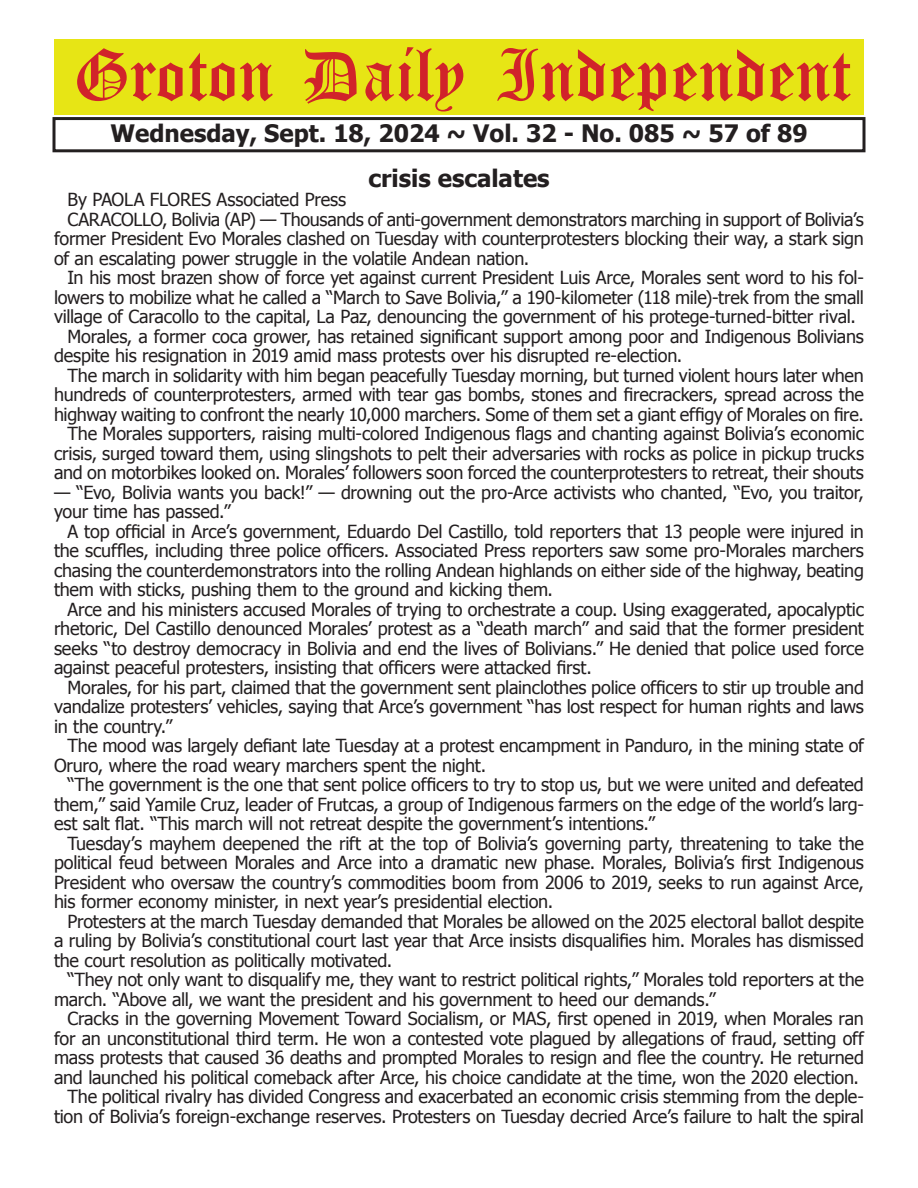
<style>
.page{position:relative;width:918px;height:1188px;background:#fff}
.page>*{position:absolute;margin:0;border:0;box-sizing:border-box;transform-origin:0 0}
.t1{font:54px "Old English Five";color:#d1232a}
.t2{font:700 24px "Tahoma";color:#231f20}
.t3{font:18px/19.5px "Tahoma";letter-spacing:-.01em;color:#231f20;text-align:justify}
</style>
<div class="page">
<div style="left:52px;top:117px;width:814px;height:35px;border:3px solid #231f20"></div>
<div style="left:54px;top:40px;width:810px;height:75px;background:#e7e515"></div>
<h1 class="t1" style="left:73px;top:50px;width:779px">Groton Daily Independent</h1>
<h2 class="t2" style="left:110px;top:116px;width:699px">Wednesday, Sept. 18, 2024 ~ Vol. 32 - No. 085 ~ 57 of 89</h2>
<h2 class="t2" style="left:368px;top:161px;width:183px">crisis escalates</h2>
<p class="t3" style="left:68px;top:189px;width:280px">By PAOLA FLORES Associated Press</p>
<p class="t3" style="left:68px;top:209px;width:798px">CARACOLLO, Bolivia (AP) — Thousands of anti-government demonstrators marching in support of Bolivia’s</p>
<p class="t3" style="left:54px;top:228px;width:811px">former President Evo Morales clashed on Tuesday with counterprotesters blocking their way, a stark sign</p>
<p class="t3" style="left:54px;top:248px;width:477px">of an escalating power struggle in the volatile Andean nation.</p>
<p class="t3" style="left:68px;top:267px;width:798px">In his most brazen show of force yet against current President Luis Arce, Morales sent word to his fol-</p>
<p class="t3" style="left:54px;top:287px;width:812px">lowers to mobilize what he called a “March to Save Bolivia,” a 190-kilometer (118 mile)-trek from the small</p>
<p class="t3" style="left:54px;top:306px;width:803px">village of Caracollo to the capital, La Paz, denouncing the government of his protege-turned-bitter rival.</p>
<p class="t3" style="left:68px;top:326px;width:798px">Morales, a former coca grower, has retained significant support among poor and Indigenous Bolivians</p>
<p class="t3" style="left:54px;top:345px;width:630px">despite his resignation in 2019 amid mass protests over his disrupted re-election.</p>
<p class="t3" style="left:68px;top:365px;width:798px">The march in solidarity with him began peacefully Tuesday morning, but turned violent hours later when</p>
<p class="t3" style="left:54px;top:384px;width:812px">hundreds of counterprotesters, armed with tear gas bombs, stones and firecrackers, spread across the</p>
<p class="t3" style="left:54px;top:404px;width:812px">highway waiting to confront the nearly 10,000 marchers. Some of them set a giant effigy of Morales on fire.</p>
<p class="t3" style="left:68px;top:423px;width:798px">The Morales supporters, raising multi-colored Indigenous flags and chanting against Bolivia’s economic</p>
<p class="t3" style="left:54px;top:443px;width:812px">crisis, surged toward them, using slingshots to pelt their adversaries with rocks as police in pickup trucks</p>
<p class="t3" style="left:54px;top:462px;width:812px">and on motorbikes looked on. Morales’ followers soon forced the counterprotesters to retreat, their shouts</p>
<p class="t3" style="left:54px;top:482px;width:812px">— “Evo, Bolivia wants you back!” — drowning out the pro-Arce activists who chanted, “Evo, you traitor, your time has passed.”</p>
<p class="t3" style="left:54px;top:521px;width:812px;text-indent:14px">A top official in Arce’s government, Eduardo Del Castillo, told reporters that 13 people were injured in the scuffles, including three police officers. Associated Press reporters saw some pro-Morales marchers chasing the counterdemonstrators into the rolling Andean highlands on either side of the highway, beating them with sticks, pushing them to the ground and kicking them.</p>
<p class="t3" style="left:54px;top:599px;width:811px;text-indent:14px">Arce and his ministers accused Morales of trying to orchestrate a coup. Using exaggerated, apocalyptic rhetoric, Del Castillo denounced Morales’ protest as a “death march” and said that the former president seeks “to destroy democracy in Bolivia and end the lives of Bolivians.” He denied that police used force against peaceful protesters, insisting that officers were attacked first.</p>
<p class="t3" style="left:54px;top:677px;width:811px;text-indent:14px">Morales, for his part, claimed that the government sent plainclothes police officers to stir up trouble and vandalize protesters’ vehicles, saying that Arce’s government “has lost respect for human rights and laws in the country.”</p>
<p class="t3" style="left:54px;top:735px;width:811px;text-indent:14px">The mood was largely defiant late Tuesday at a protest encampment in Panduro, in the mining state of<br>Oruro, where the road weary marchers spent the night.</p>
<p class="t3" style="left:54px;top:774px;width:812px;text-indent:14px">“The government is the one that sent police officers to try to stop us, but we were united and defeated them,” said Yamile Cruz, leader of Frutcas, a group of Indigenous farmers on the edge of the world’s larg&shy;est salt flat. “This march will not retreat despite the government’s intentions.”</p>
<p class="t3" style="left:54px;top:833px;width:811px;text-indent:14px">Tuesday’s mayhem deepened the rift at the top of Bolivia’s governing party, threatening to take the political feud between Morales and Arce into a dramatic new phase. Morales, Bolivia’s first Indigenous President who oversaw the country’s commodities boom from 2006 to 2019, seeks to run against Arce, his former economy minister, in next year’s presidential election.</p>
<p class="t3" style="left:54px;top:910px;width:812px;text-indent:14px">Protesters at the march Tuesday demanded that Morales be allowed on the 2025 electoral ballot despite a ruling by Bolivia’s constitutional court last year that Arce insists disqualifies him. Morales has dismissed the court resolution as politically motivated.</p>
<p class="t3" style="left:54px;top:969px;width:812px;text-indent:14px">“They not only want to disqualify me, they want to restrict political rights,” Morales told reporters at the march. “Above all, we want the president and his government to heed our demands.”</p>
<p class="t3" style="left:54px;top:1008px;width:812px;text-align:right">Cracks in the governing Movement Toward Socialism, or MAS, first opened in 2019, when Morales ran for an unconstitutional third term. He won a contested vote plagued by allegations of fraud, setting off mass protests that caused 36 deaths and prompted Morales to resign and flee the country. He returned and launched his political comeback after Arce, his choice candidate at the time, won the 2020 election.<br>The political rivalry has divided Congress and exacerbated an economic crisis stemming from the deple&shy;tion of Bolivia’s foreign-exchange reserves. Protesters on Tuesday decried Arce’s failure to halt the spiral</p>
</div>
